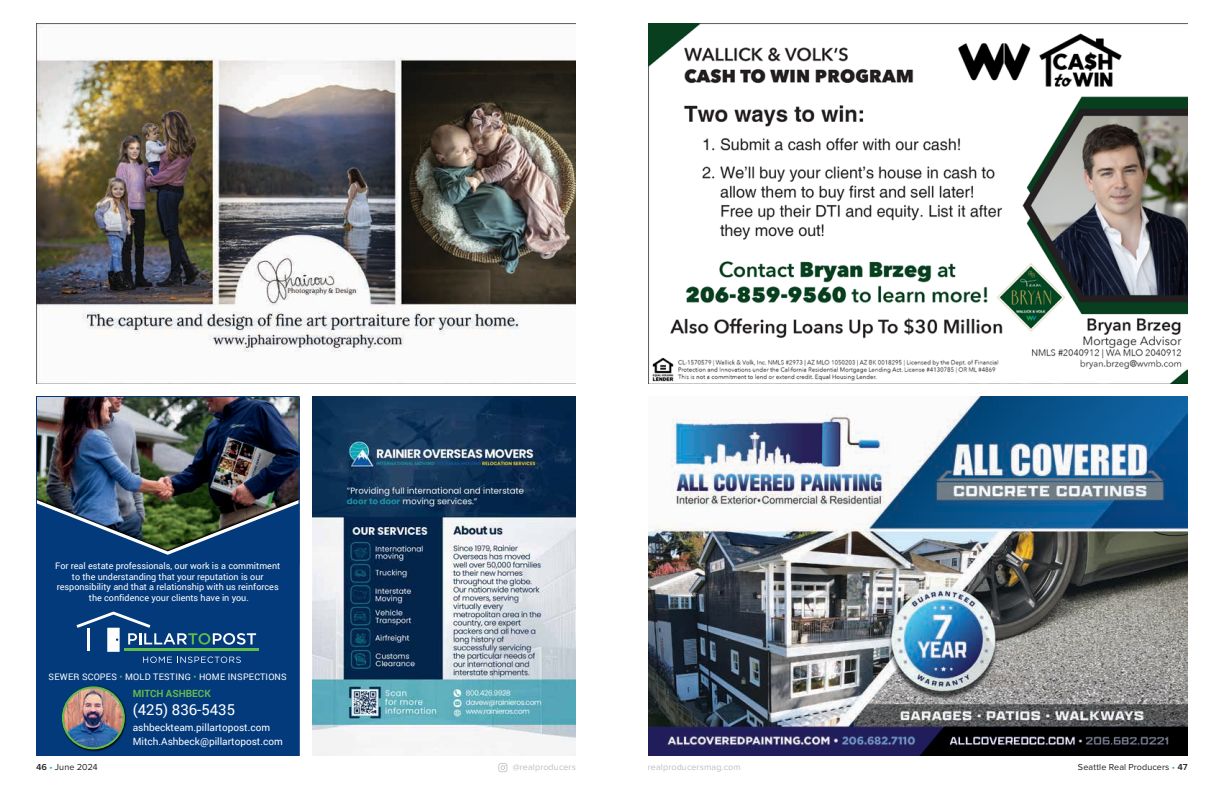
<style>
.page{position:relative;width:1224px;height:792px;background:#fff}
.page>*{position:absolute;margin:0;border:0;box-sizing:border-box;transform-origin:0 0}
.t1{font:15px "Roboto";color:#fff}
.t2{font:10px/14px "Roboto";color:#fff}
.t3{font:700 10px "Roboto";color:#61bb4c}
.t4{font:9px/10.8px "Roboto";color:#fff;text-align:center}
.t5{font:9px "Roboto";letter-spacing:.02em;color:#fff}
.t6{font:9px "Proxima Nova";letter-spacing:.01em;color:#231f20}
.t7{font:9px "Proxima Nova";letter-spacing:.01em;color:#bcbec0}
.s1{color:#61bb4c}
.s2{font-weight:600}
.s3{color:#19a8e0}
</style>
<div class="page">
<svg style="left:498px;top:763px;width:9px;height:9px"></svg>
<img style="left:313px;top:396px;width:263px;height:360px">
<img style="left:36px;top:396px;width:264px;height:360px">
<img style="left:36px;top:24px;width:540px;height:360px">
<img style="left:648px;top:396px;width:540px;height:360px">
<img style="left:648px;top:24px;width:540px;height:360px">
<p class="t4" style="left:55px;top:560px;width:226px">For real estate professionals, our work is a commitment to the understanding that your reputation is our responsibility and that a relationship with us reinforces the confidence your clients have in you.</p>
<p class="t5" style="left:49px;top:670px;width:240px">SEWER SCOPES <span class="s1">•</span> MOLD TESTING <span class="s1">•</span> HOME INSPECTIONS</p>
<p class="t3" style="left:133px;top:686px;width:80px">MITCH ASHBECK</p>
<h1 class="t1" style="left:133px;top:699px;width:104px">(425) 836-5435</h1>
<p class="t2" style="left:133px;top:720px;width:152px">ashbeckteam.pillartopost.com<br>Mitch.Ashbeck@pillartopost.com</p>
<p class="t6" style="left:36px;top:762px;width:63px"><span class="s2">46</span> <span class="s3">•</span> June 2024</p>
<p class="t7" style="left:513px;top:762px;width:65px">@realproducers</p>
<p class="t7" style="left:648px;top:762px;width:94px">realproducersmag.com</p>
<p class="t6" style="left:1078px;top:762px;width:111px">Seattle Real Producers <span class="s3">•</span> <span class="s2">47</span></p>
</div>
